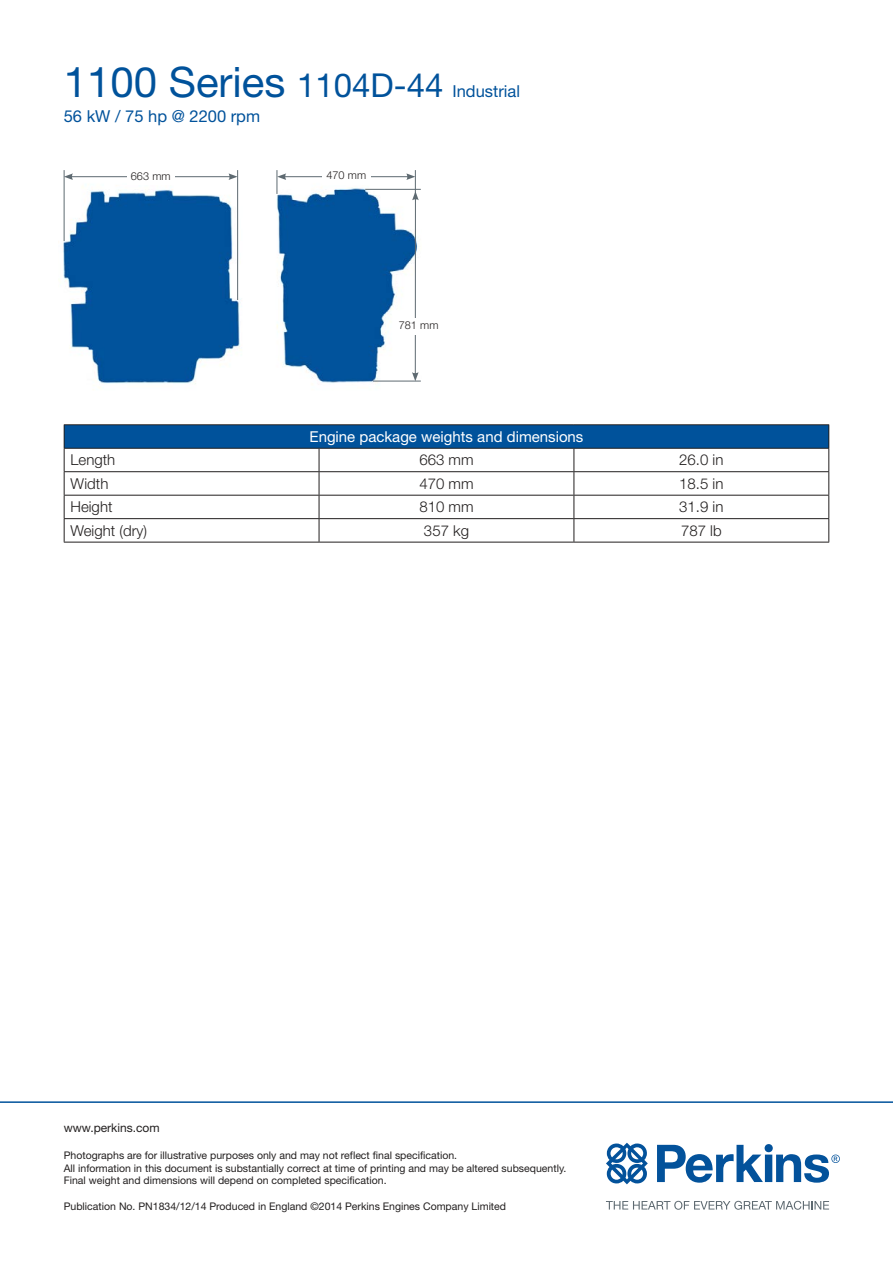
<style>
.page{position:relative;width:893px;height:1263px;background:#fff}
.page>*{position:absolute;margin:0;border:0;box-sizing:border-box;transform-origin:0 0}
.t1{font:42px "Helvetica Neue";color:#00529b}
.t2{font:16.5px "Helvetica Neue";color:#00529b}
.t3{font:300 15px "Helvetica Neue";color:#221f1f}
.t4{font:15px "Helvetica Neue";color:#fff}
.t5{font:12px "Helvetica Neue";color:#221f1f}
.t6{font:300 10.95px "Helvetica Neue";color:#221f1f}
.t7{font:10.5px/12.6px "Helvetica Neue";color:#221f1f}
.s1{font-size:33px}
.s2{font-size:16.5px}
</style>
<div class="page">
<svg style="left:606px;top:1201px;width:223px;height:9px"></svg>
<svg style="left:606px;top:1143px;width:42px;height:41px"></svg>
<svg style="left:657px;top:1144px;width:183px;height:39px"></svg>
<hr style="left:0;top:1101px;width:893px;height:2px;background:#00529b">
<div style="left:64px;top:425px;width:765px;height:23px;background:#00529b"></div>
<svg style="left:65px;top:449px;width:763px;height:93px"></svg>
<hr style="left:319px;top:448px;width:255px;height:1px;background:#221f1f">
<hr style="left:574px;top:448px;width:255px;height:1px;background:#221f1f">
<hr style="left:64px;top:471px;width:255px;height:1px;background:#221f1f">
<hr style="left:319px;top:471px;width:255px;height:1px;background:#221f1f">
<hr style="left:574px;top:471px;width:255px;height:1px;background:#221f1f">
<hr style="left:64px;top:495px;width:255px;height:1px;background:#221f1f">
<hr style="left:319px;top:495px;width:255px;height:1px;background:#221f1f">
<hr style="left:574px;top:495px;width:255px;height:1px;background:#221f1f">
<hr style="left:64px;top:518px;width:255px;height:1px;background:#221f1f">
<hr style="left:319px;top:518px;width:255px;height:1px;background:#221f1f">
<hr style="left:574px;top:518px;width:255px;height:1px;background:#221f1f">
<svg style="left:574px;top:449px;width:1px;height:93px"></svg>
<hr style="left:64px;top:542px;width:255px;height:1px;background:#221f1f">
<hr style="left:64px;top:424px;width:255px;height:1px;background:#221f1f">
<svg style="left:64px;top:425px;width:1px;height:117px"></svg>
<hr style="left:319px;top:424px;width:255px;height:1px;background:#221f1f">
<hr style="left:574px;top:424px;width:255px;height:1px;background:#221f1f">
<hr style="left:64px;top:448px;width:255px;height:1px;background:#221f1f">
<svg style="left:319px;top:449px;width:1px;height:93px"></svg>
<svg style="left:828px;top:425px;width:1px;height:117px"></svg>
<hr style="left:319px;top:542px;width:255px;height:1px;background:#221f1f">
<hr style="left:574px;top:542px;width:255px;height:1px;background:#221f1f">
<img style="left:63px;top:174px;width:358px;height:214px">
<hr style="left:71px;top:176px;width:160px;height:1px;background:#5e6a71">
<svg style="left:65px;top:173px;width:8px;height:7px"></svg>
<svg style="left:228px;top:173px;width:9px;height:7px"></svg>
<div style="left:127px;top:169px;width:48px;height:15px;background:#fff"></div>
<hr style="left:284px;top:176px;width:125px;height:1px;background:#5e6a71">
<div style="left:322px;top:169px;width:48px;height:16px;background:#fff"></div>
<hr style="left:415px;top:198px;width:1px;height:177px;background:#5e6a71">
<svg style="left:412px;top:372px;width:7px;height:9px"></svg>
<div style="left:396px;top:318px;width:48px;height:17px;background:#fff"></div>
<hr style="left:64px;top:170px;width:1px;height:71px;background:#5e6a71">
<hr style="left:237px;top:170px;width:1px;height:130px;background:#5e6a71">
<svg style="left:277px;top:170px;width:9px;height:24px"></svg>
<svg style="left:406px;top:170px;width:13px;height:30px"></svg>
<hr style="left:365px;top:189px;width:56px;height:1px;background:#5e6a71">
<hr style="left:373px;top:381px;width:48px;height:1px;background:#5e6a71">
<h1 class="t1" style="left:64px;top:66px;width:458px">1100 Series <span class="s1">1104D-44</span> <span class="s2">Industrial</span></h1>
<h2 class="t2" style="left:64px;top:110px;width:198px">56 kW / 75 hp @ 2200 rpm</h2>
<p class="t6" style="left:131px;top:172px;width:41px">663 mm</p>
<p class="t6" style="left:326px;top:171px;width:41px">470 mm</p>
<p class="t6" style="left:399px;top:321px;width:41px">781 mm</p>
<h3 class="t4" style="left:309px;top:431px;width:275px">Engine package weights and dimensions</h3>
<h3 class="t3" style="left:71px;top:454px;width:46px">Length</h3>
<h3 class="t3" style="left:419px;top:454px;width:56px">663 mm</h3>
<h3 class="t3" style="left:679px;top:454px;width:46px">26.0 in</h3>
<h3 class="t3" style="left:71px;top:478px;width:39px">Width</h3>
<h3 class="t3" style="left:419px;top:478px;width:56px">470 mm</h3>
<h3 class="t3" style="left:679px;top:478px;width:46px">18.5 in</h3>
<h3 class="t3" style="left:71px;top:501px;width:43px">Height</h3>
<h3 class="t3" style="left:419px;top:501px;width:56px">810 mm</h3>
<h3 class="t3" style="left:679px;top:501px;width:46px">31.9 in</h3>
<h3 class="t3" style="left:71px;top:525px;width:78px">Weight (dry)</h3>
<h3 class="t3" style="left:424px;top:525px;width:47px">357 kg</h3>
<h3 class="t3" style="left:681px;top:525px;width:42px">787 lb</h3>
<p class="t5" style="left:64px;top:1123px;width:97px">www.perkins.com</p>
<p class="t7" style="left:64px;top:1150px;width:504px">Photographs are for illustrative purposes only and may not reflect final specification.<br>All information in this document is substantially correct at time of printing and may be altered subsequently.<br>Final weight and dimensions will depend on completed specification.</p>
<p class="t7" style="left:64px;top:1200px;width:444px">Publication No. PN1834/12/14 Produced in England ©2014 Perkins Engines Company Limited</p>
</div>
